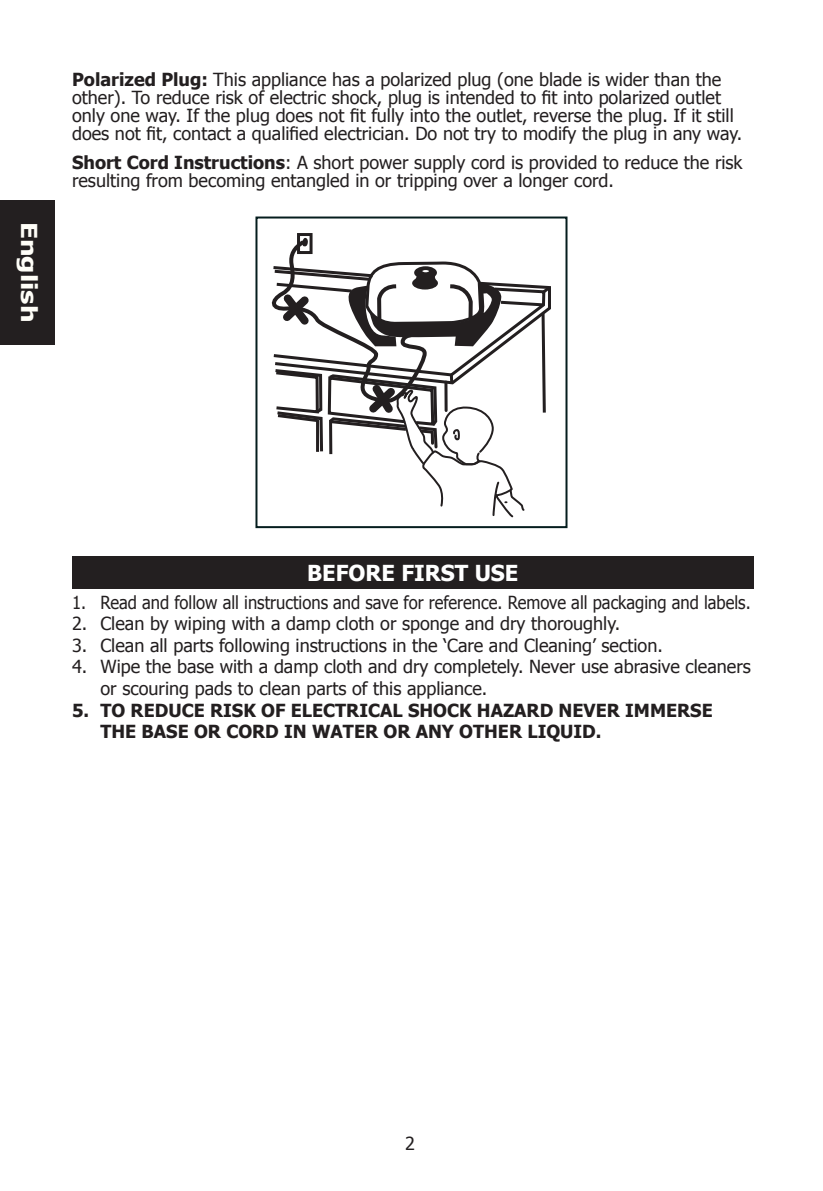
<style>
.page{position:relative;width:823px;height:1191px;background:#fff}
.page>*{position:absolute;margin:0;border:0;box-sizing:border-box;transform-origin:0 0}
.t1{font:700 22px "Tahoma";color:#fff}
.t2{font:700 22px "Tahoma";color:#fffef8;scale:1.25 1}
.t3{font:18px/18px "Tahoma";color:#231f20}
.t4{font:700 18px/21.6px "Tahoma";color:#231f20}
.t5{font:18px "Tahoma";color:#231f20;scale:.92 1}
.s1{font-weight:700}
</style>
<div class="page">
<div style="left:0;top:200px;width:54px;height:144px;background:#231f20"></div>
<div style="left:297px;top:233px;width:15px;height:21px;border:3px solid #231f20"></div>
<svg style="left:271px;top:235px;width:280px;height:283px"></svg>
<div style="left:255px;top:216px;width:312px;height:312px;border:2px solid #051d1e"></div>
<div style="left:72px;top:556px;width:681px;height:33px;background:#231f20"></div>
<p class="t2" style="left:45px;top:222px;width:82px;rotate:90deg">English</p>
<p class="t3" style="left:72px;top:69px;width:671px"><span class="s1">Polarized Plug:</span> This appliance has a polarized plug (one blade is wider than the other). To reduce risk of electric shock, plug is intended to fit into polarized outlet only one way. If the plug does not fit fully into the outlet, reverse the plug. If it still does not fit, contact a qualified electrician. Do not try to modify the plug in any way.</p>
<p class="t3" style="left:72px;top:153px;width:671px"><span class="s1">Short Cord Instructions</span>: A short power supply cord is provided to reduce the risk resulting from becoming entangled in or tripping over a longer cord.</p>
<p class="t1" style="left:307px;top:558px;width:213px">BEFORE FIRST USE</p>
<p class="t5" style="left:72px;top:590px;width:738px">1. Read and follow all instructions and save for reference. Remove all packaging and labels.</p>
<p class="t3" style="left:72px;top:614px;width:549px">2. Clean by wiping with a damp cloth or sponge and dry thoroughly.</p>
<p class="t3" style="left:72px;top:635px;width:592px">3. Clean all parts following instructions in the ‘Care and Cleaning’ section.</p>
<p class="t3" style="left:100px;top:655px;width:651px;line-height:21.6px;text-indent:-28px">4. Wipe the base with a damp cloth and dry completely. Never use abrasive cleaners or scouring pads to clean parts of this appliance.</p>
<p class="t4" style="left:100px;top:698px;width:613px;text-indent:-28px">5. TO REDUCE RISK OF ELECTRICAL SHOCK HAZARD NEVER IMMERSE<br>THE BASE OR CORD IN WATER OR ANY OTHER LIQUID.</p>
<p class="t3" style="left:405px;top:1133px;width:11px">2</p>
</div>
